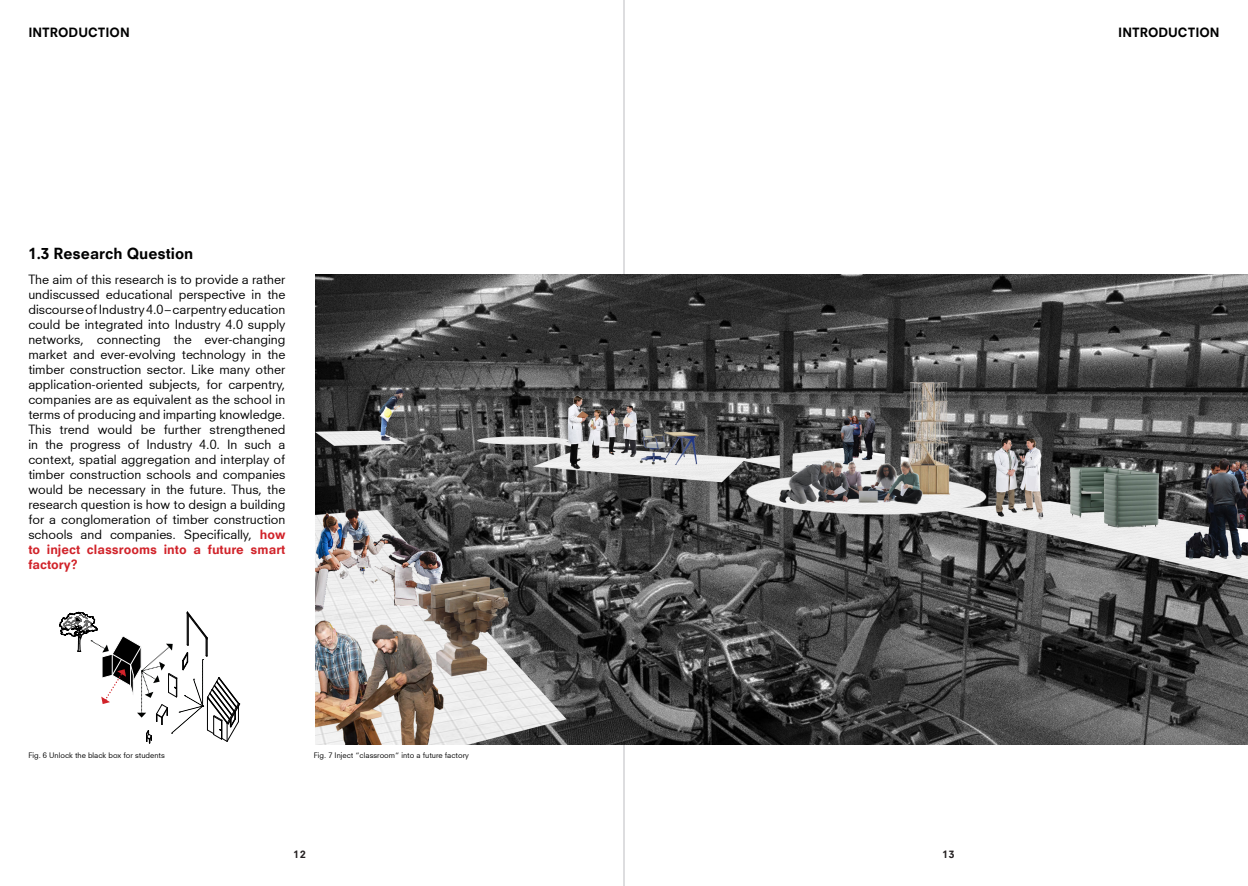
<style>
.page{position:relative;width:1248px;height:886px;background:#fff}
.page>*{position:absolute;margin:0;border:0;box-sizing:border-box;transform-origin:0 0}
.subtitle__Neuzeits__10pt{font:15px "Neuzeit S Heavy";color:#000}
.text__Neuzeits__10pt{font:12.5px/15px "Neuzeit S";color:#000;text-align:justify}
.t1{font:12.5px "Neuzeit S Heavy";color:#000}
.t2{font:10px "Neuzeit S Heavy";color:#231f20}
.caption__Neuzeits__6pt{font:7.5px "Neuzeit S";color:#000}
.s1{font-family:"Neuzeit S Heavy";color:#d1232a}
</style>
<div class="page">
<hr style="left:623px;top:0;width:1px;height:886px;background:#bcbdc0">
<img style="left:315px;top:275px;width:932px;height:469px">
<svg style="left:60px;top:612px;width:180px;height:132px"></svg>
<p class="t1" style="left:28px;top:24px;width:103px">INTRODUCTION</p>
<p class="t1" style="left:1118px;top:24px;width:103px">INTRODUCTION</p>
<p class="subtitle__Neuzeits__10pt" style="left:28px;top:245px;width:166px">1.3 Research Question</p>
<p class="text__Neuzeits__10pt" style="left:28px;top:272px;width:258px">The aim of this research is to provide a rather undiscussed educational perspective in the discourse of Industry 4.0 – carpentry education could be integrated into Industry 4.0 supply networks, connecting the ever-changing market and ever-evolving technology in the timber construction sector. Like many other application-oriented subjects, for carpentry, companies are as equivalent as the school in terms of producing and imparting knowledge.<br>This trend would be further strengthened in the progress of Industry 4.0. In such a context, spatial aggregation and interplay of timber construction schools and companies would be necessary in the future. Thus, the research question is how to design a building for a conglomeration of timber construction schools and companies. Specifically, <span class="s1">how to inject classrooms into a future smart factory?</span></p>
<p class="caption__Neuzeits__6pt" style="left:28px;top:751px;width:138px">Fig. 6 Unlock the black box for students</p>
<p class="caption__Neuzeits__6pt" style="left:314px;top:751px;width:157px">Fig. 7 Inject “classroom“ into a future factory</p>
<p class="t2" style="left:293px;top:848px;width:14px">12</p>
<p class="t2" style="left:942px;top:848px;width:14px">13</p>
</div>
